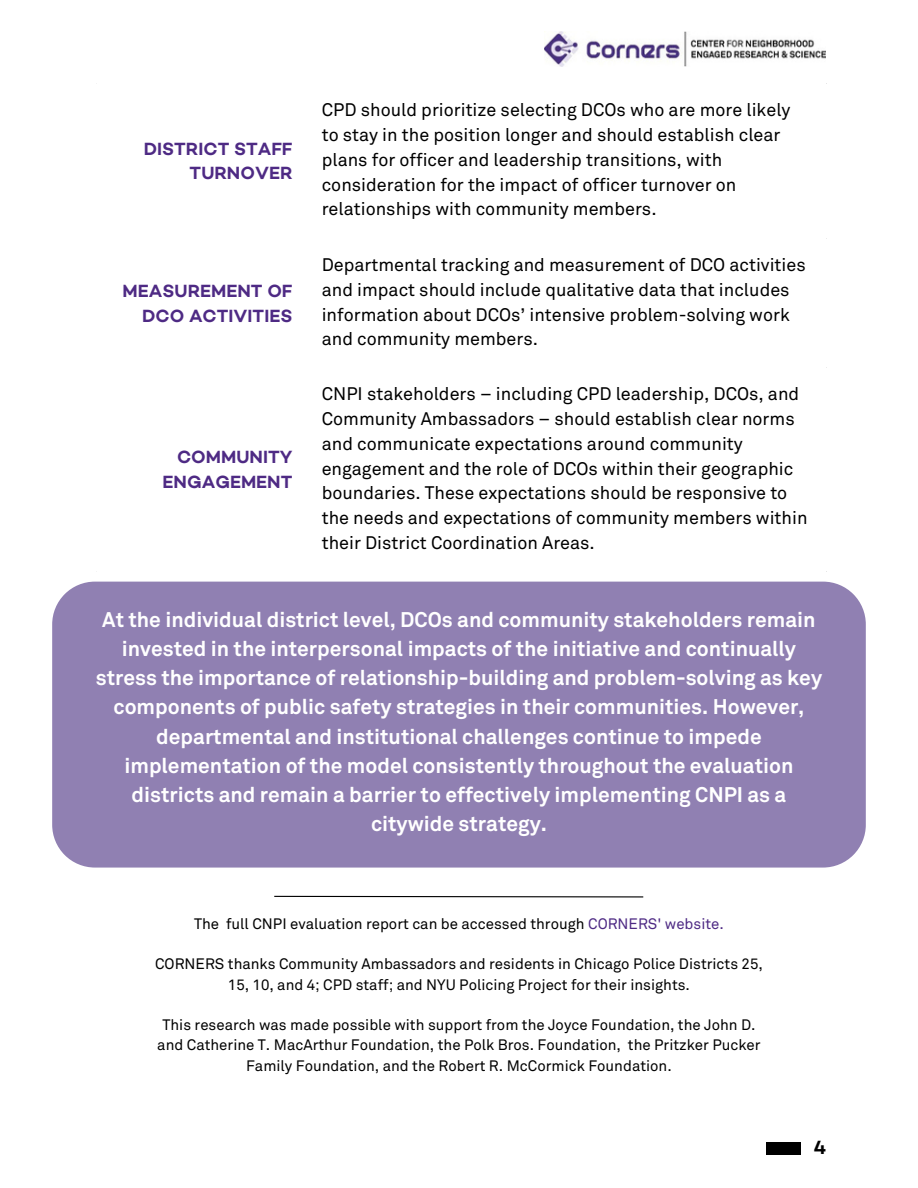
<style>
.page{position:relative;width:918px;height:1188px;background:#fff}
.page>*{position:absolute;margin:0;border:0;box-sizing:border-box;transform-origin:0 0}
.t1{font:21px/29.2px "Akk Bd Pro 1";color:#fff;text-align:center}
.t2{font:600 19.5px "Campton";color:#000}
.t3{font:18px/24.8px "Akk Rg Pro 1";color:#000}
.t4{font:600 18px/24.8px "Campton";color:#4e2a84;text-align:right}
.t5{font:15px/20.2px "Akk Rg Pro 1";color:#000;text-align:center}
.s1{color:#4e2a84}
</style>
<div class="page">
<div style="left:52px;top:582px;width:813px;height:286px;background:#9080b2"></div>
<img style="left:545px;top:32px;width:281px;height:35px">
<svg style="left:274px;top:895px;width:370px;height:3px"></svg>
<div style="left:766px;top:1142px;width:34px;height:13px;background:#000"></div>
<p class="t4" style="left:144px;top:136px;width:150px">DISTRICT STAFF<br>TURNOVER</p>
<p class="t4" style="left:123px;top:278px;width:171px">MEASUREMENT OF<br>DCO ACTIVITIES</p>
<p class="t4" style="left:163px;top:445px;width:131px">COMMUNITY<br>ENGAGEMENT</p>
<p class="t3" style="left:322px;top:99px;width:470px">CPD should prioritize selecting DCOs who are more likely to stay in the position longer and should establish clear plans for officer and leadership transitions, with consideration for the impact of officer turnover on relationships with community members.</p>
<p class="t3" style="left:322px;top:254px;width:486px">Departmental tracking and measurement of DCO activities and impact should include qualitative data that includes information about DCOs’ intensive problem-solving work and community members.</p>
<p class="t3" style="left:322px;top:383px;width:487px">CNPI stakeholders – including CPD leadership, DCOs, and Community Ambassadors – should establish clear norms and communicate expectations around community engagement and the role of DCOs within their geographic boundaries. These expectations should be responsive to the needs and expectations of community members within their District Coordination Areas.</p>
<p class="t1" style="left:96px;top:606px;width:728px">At the individual district level, DCOs and community stakeholders remain invested in the interpersonal impacts of the initiative and continually stress the importance of relationship-building and problem-solving as key components of public safety strategies in their communities. However, departmental and institutional challenges continue to impede implementation of the model consistently throughout the evaluation districts and remain a barrier to effectively implementing CNPI as a citywide strategy.</p>
<p class="t5" style="left:194px;top:915px;width:531px">The full CNPI evaluation report can be accessed through <span class="s1">CORNERS' website.</span></p>
<p class="t5" style="left:155px;top:955px;width:609px">CORNERS thanks Community Ambassadors and residents in Chicago Police Districts 25,<br>15, 10, and 4; CPD staff; and NYU Policing Project for their insights.</p>
<p class="t5" style="left:157px;top:1016px;width:605px">This research was made possible with support from the Joyce Foundation, the John D. and Catherine T. MacArthur Foundation, the Polk Bros. Foundation, the Pritzker Pucker<br>Family Foundation, and the Robert R. McCormick Foundation.</p>
<p class="t2" style="left:814px;top:1135px;width:14px">4</p>
</div>
